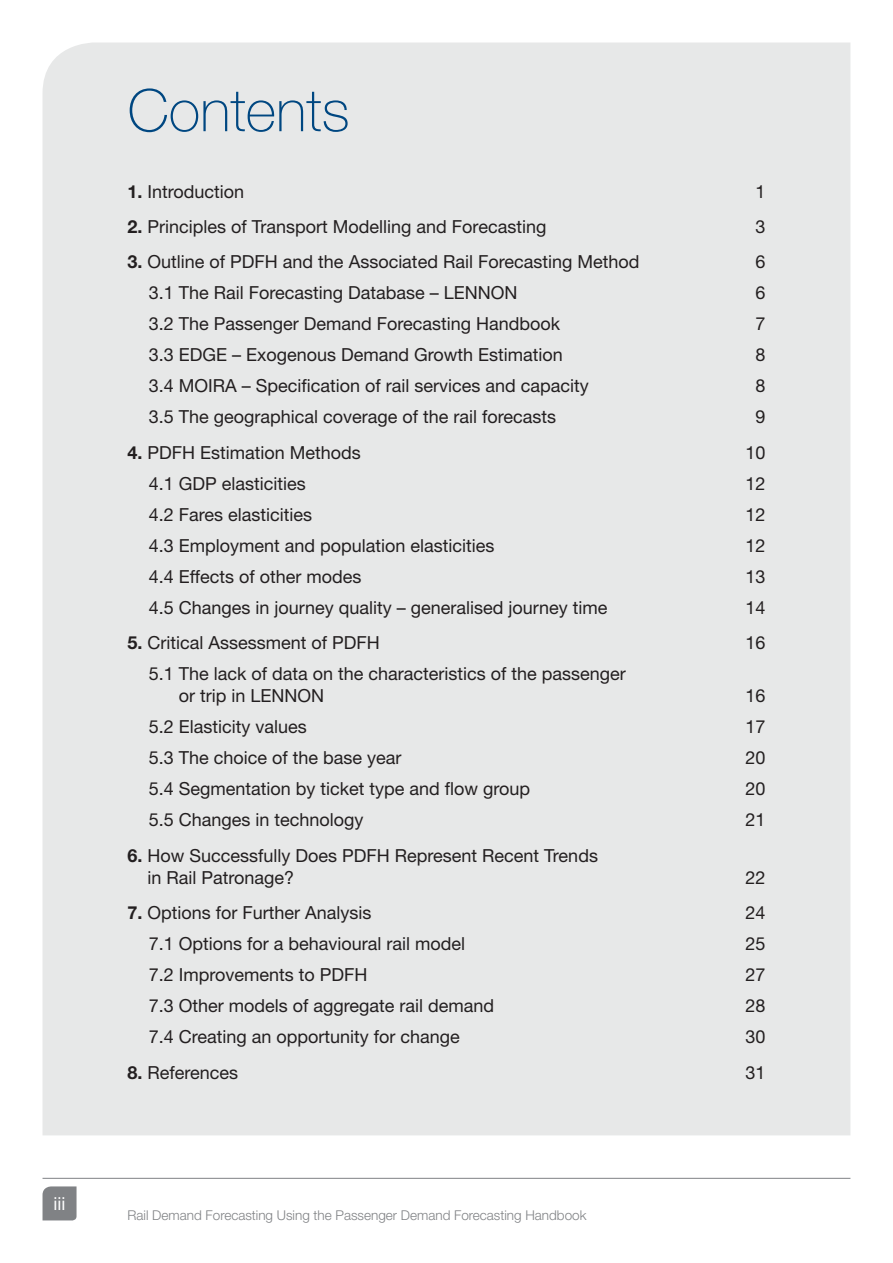
<style>
.page{position:relative;width:893px;height:1263px;background:#fff}
.page>*{position:absolute;margin:0;border:0;box-sizing:border-box;transform-origin:0 0}
.t1{font:100 58.5px "Helvetica Neue";color:#004781}
.t2{font:18px/22.5px "Helvetica Neue";color:#231f20}
.t3{font:18px "Helvetica Neue";color:#fff}
.t4{font:300 13.5px "Helvetica Neue";color:#808285}
.s1{font-weight:700}
</style>
<div class="page">
<hr style="left:43px;top:1178px;width:807px;height:1px;background:#808285">
<svg style="left:43px;top:1186px;width:34px;height:34px"></svg>
<div style="left:43px;top:43px;width:807px;height:1092px;background:#e7e8e8"></div>
<p class="t3" style="left:54px;top:1193px;width:13px">iii</p>
<h1 class="t1" style="left:128px;top:77px;width:224px">Contents</h1>
<p class="t2" style="left:128px;top:180px;width:118px"><span class="s1">1.</span> Introduction</p>
<p class="t2" style="left:755px;top:180px;width:12px">1</p>
<p class="t2" style="left:128px;top:215px;width:420px"><span class="s1">2.</span> Principles of Transport Modelling and Forecasting</p>
<p class="t2" style="left:755px;top:215px;width:12px">3</p>
<p class="t2" style="left:128px;top:250px;width:513px"><span class="s1">3.</span> Outline of PDFH and the Associated Rail Forecasting Method</p>
<p class="t2" style="left:755px;top:250px;width:12px">6</p>
<p class="t2" style="left:149px;top:281px;width:370px">3.1 The Rail Forecasting Database – LENNON</p>
<p class="t2" style="left:755px;top:281px;width:12px">6</p>
<p class="t2" style="left:149px;top:312px;width:413px">3.2 The Passenger Demand Forecasting Handbook</p>
<p class="t2" style="left:755px;top:312px;width:12px">7</p>
<p class="t2" style="left:149px;top:343px;width:416px">3.3 EDGE – Exogenous Demand Growth Estimation</p>
<p class="t2" style="left:755px;top:343px;width:12px">8</p>
<p class="t2" style="left:149px;top:374px;width:442px">3.4 MOIRA – Specification of rail services and capacity</p>
<p class="t2" style="left:755px;top:374px;width:12px">8</p>
<p class="t2" style="left:149px;top:405px;width:409px">3.5 The geographical coverage of the rail forecasts</p>
<p class="t2" style="left:755px;top:405px;width:12px">9</p>
<p class="t2" style="left:128px;top:441px;width:235px"><span class="s1">4.</span> PDFH Estimation Methods</p>
<p class="t2" style="left:745px;top:441px;width:22px">10</p>
<p class="t2" style="left:149px;top:472px;width:159px">4.1 GDP elasticities</p>
<p class="t2" style="left:745px;top:472px;width:22px">12</p>
<p class="t2" style="left:149px;top:503px;width:165px">4.2 Fares elasticities</p>
<p class="t2" style="left:745px;top:503px;width:22px">12</p>
<p class="t2" style="left:149px;top:534px;width:347px">4.3 Employment and population elasticities</p>
<p class="t2" style="left:745px;top:534px;width:22px">12</p>
<p class="t2" style="left:149px;top:565px;width:214px">4.4 Effects of other modes</p>
<p class="t2" style="left:745px;top:565px;width:22px">13</p>
<p class="t2" style="left:149px;top:596px;width:460px">4.5 Changes in journey quality – generalised journey time</p>
<p class="t2" style="left:745px;top:596px;width:22px">14</p>
<p class="t2" style="left:128px;top:631px;width:254px"><span class="s1">5.</span> Critical Assessment of PDFH</p>
<p class="t2" style="left:745px;top:631px;width:22px">16</p>
<p class="t2" style="left:179px;top:662px;width:449px;text-indent:-30px">5.1 The lack of data on the characteristics of the passenger or trip in LENNON</p>
<p class="t2" style="left:745px;top:684px;width:22px">16</p>
<p class="t2" style="left:149px;top:715px;width:160px">5.2 Elasticity values</p>
<p class="t2" style="left:745px;top:715px;width:22px">17</p>
<p class="t2" style="left:149px;top:746px;width:254px">5.3 The choice of the base year</p>
<p class="t2" style="left:745px;top:746px;width:22px">20</p>
<p class="t2" style="left:149px;top:777px;width:383px">5.4 Segmentation by ticket type and flow group</p>
<p class="t2" style="left:745px;top:777px;width:22px">20</p>
<p class="t2" style="left:149px;top:808px;width:216px">5.5 Changes in technology</p>
<p class="t2" style="left:745px;top:808px;width:22px">21</p>
<p class="t2" style="left:148px;top:844px;width:452px;text-indent:-20px"><span class="s1">6.</span> How Successfully Does PDFH Represent Recent Trends in Rail Patronage?</p>
<p class="t2" style="left:745px;top:866px;width:22px">22</p>
<p class="t2" style="left:128px;top:901px;width:246px"><span class="s1">7.</span> Options for Further Analysis</p>
<p class="t2" style="left:745px;top:901px;width:22px">24</p>
<p class="t2" style="left:149px;top:932px;width:318px">7.1 Options for a behavioural rail model</p>
<p class="t2" style="left:745px;top:932px;width:22px">25</p>
<p class="t2" style="left:149px;top:963px;width:220px">7.2 Improvements to PDFH</p>
<p class="t2" style="left:745px;top:963px;width:22px">27</p>
<p class="t2" style="left:149px;top:994px;width:347px">7.3 Other models of aggregate rail demand</p>
<p class="t2" style="left:745px;top:994px;width:22px">28</p>
<p class="t2" style="left:149px;top:1025px;width:313px">7.4 Creating an opportunity for change</p>
<p class="t2" style="left:745px;top:1025px;width:22px">30</p>
<p class="t2" style="left:128px;top:1061px;width:112px"><span class="s1">8.</span> References</p>
<p class="t2" style="left:745px;top:1061px;width:22px">31</p>
<p class="t4" style="left:128px;top:1207px;width:460px">Rail Demand Forecasting Using the Passenger Demand Forecasting Handbook</p>
</div>
